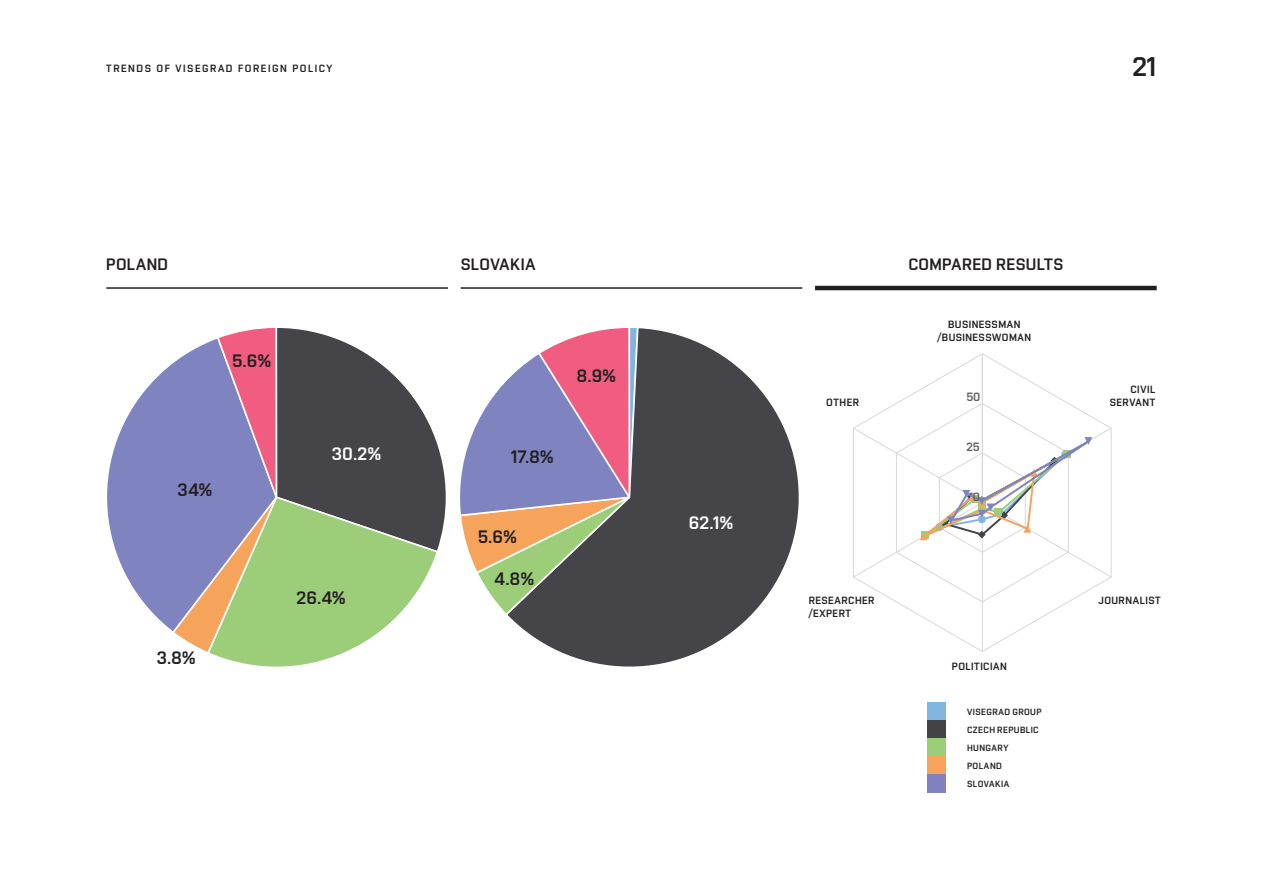
<style>
.page{position:relative;width:1263px;height:893px;background:#fff}
.page>*{position:absolute;margin:0;border:0;box-sizing:border-box;transform-origin:0 0}
.t1{font:27px "Vafle Classic";color:#231f20}
.t2{font:18px "Vafle Classic";color:#231f20}
.t3{font:18px "Vafle Classic";color:#fff}
.t4{font:16.5px "Vafle Classic";letter-spacing:.03em;color:#231f20}
.t5{font:12px "Vafle Classic";color:#616161}
.t6{font:10.5px/13.5px "Vafle Classic";letter-spacing:.055em;color:#231f20;text-align:center}
.t7{font:10.5px "Vafle Classic";letter-spacing:.15em;color:#231f20}
.t8{font:9px/18px "Vafle Classic";letter-spacing:.05em;color:#231f20}
</style>
<div class="page">
<svg style="left:107px;top:365px;width:64px;height:265px"></svg>
<svg style="left:639px;top:328px;width:160px;height:339px"></svg>
<svg style="left:171px;top:328px;width:468px;height:339px"></svg>
<svg style="left:898px;top:353px;width:169px;height:299px"></svg>
<svg style="left:853px;top:402px;width:259px;height:201px"></svg>
<div style="left:928px;top:702px;width:18px;height:18px;background:#82b4e1"></div>
<div style="left:928px;top:720px;width:18px;height:18px;background:#434247"></div>
<div style="left:928px;top:738px;width:18px;height:18px;background:#9bce79"></div>
<div style="left:928px;top:756px;width:18px;height:18px;background:#f8a35c"></div>
<div style="left:928px;top:774px;width:18px;height:18px;background:#7f82bf"></div>
<hr style="left:106px;top:287px;width:342px;height:2px;background:#231f20">
<hr style="left:461px;top:287px;width:341px;height:2px;background:#231f20">
<hr style="left:815px;top:286px;width:342px;height:4px;background:#231f20">
<p class="t7" style="left:106px;top:64px;width:228px">TRENDS OF VISEGRAD FOREIGN POLICY</p>
<h1 class="t1" style="left:1132px;top:55px;width:26px">21</h1>
<h3 class="t4" style="left:106px;top:257px;width:63px">POLAND</h3>
<h3 class="t4" style="left:461px;top:257px;width:76px">SLOVAKIA</h3>
<h3 class="t4" style="left:908px;top:257px;width:157px">COMPARED RESULTS</h3>
<h2 class="t2" style="left:232px;top:353px;width:40px">5.6%</h2>
<h2 class="t2" style="left:178px;top:482px;width:36px">34%</h2>
<h2 class="t3" style="left:332px;top:446px;width:51px">30.2%</h2>
<h2 class="t2" style="left:157px;top:650px;width:40px">3.8%</h2>
<h2 class="t2" style="left:297px;top:590px;width:51px">26.4%</h2>
<h2 class="t2" style="left:577px;top:368px;width:40px">8.9%</h2>
<h2 class="t2" style="left:511px;top:449px;width:44px">17.8%</h2>
<h2 class="t2" style="left:478px;top:529px;width:40px">5.6%</h2>
<h2 class="t2" style="left:494px;top:571px;width:41px">4.8%</h2>
<h2 class="t3" style="left:689px;top:515px;width:46px">62.1%</h2>
<p class="t6" style="left:826px;top:396px;width:34px">OTHER</p>
<p class="t6" style="left:809px;top:594px;width:67px;text-align:left">RESEARCHER /EXPERT</p>
<p class="t6" style="left:937px;top:318px;width:95px">BUSINESSMAN /BUSINESSWOMAN</p>
<p class="t5" style="left:966px;top:392px;width:16px">50</p>
<p class="t5" style="left:966px;top:442px;width:15px">25</p>
<p class="t5" style="left:973px;top:491px;width:9px">0</p>
<p class="t6" style="left:952px;top:660px;width:57px">POLITICIAN</p>
<p class="t8" style="left:967px;top:703px;width:76px">VISEGRAD GROUP<br>CZECH REPUBLIC<br>HUNGARY<br>POLAND<br>SLOVAKIA</p>
<p class="t6" style="left:1110px;top:383px;width:47px;text-align:right">CIVIL<br>SERVANT</p>
<p class="t6" style="left:1098px;top:594px;width:64px">JOURNALIST</p>
</div>
